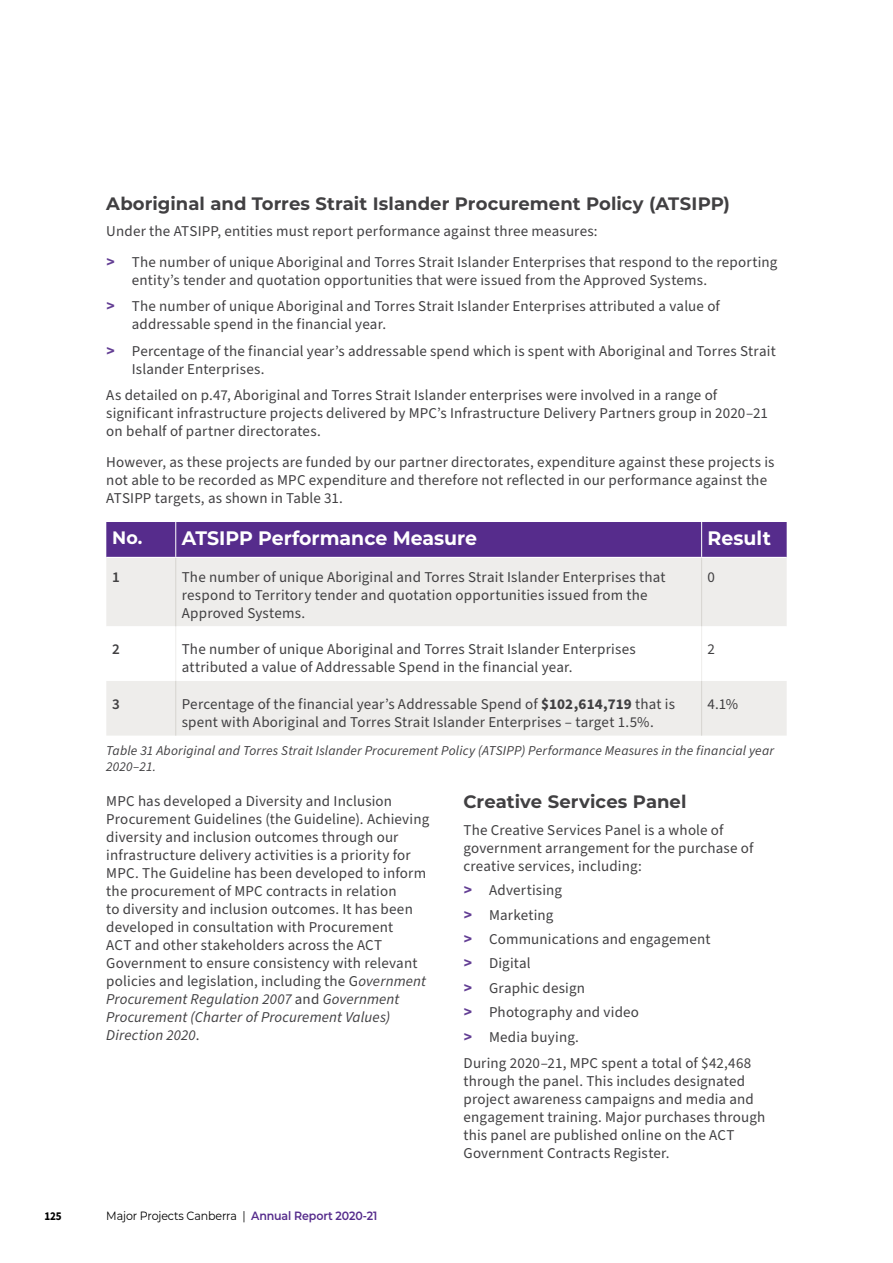
<style>
.page{position:relative;width:893px;height:1263px;background:#fff}
.page>*{position:absolute;margin:0;border:0;box-sizing:border-box;transform-origin:0 0}
.t1{font:700 19.5px "Montserrat";color:#fff}
.t2{font:700 18px "Montserrat";color:#414042}
.t3{font:15px/18px "Source Sans Pro";letter-spacing:.015em;color:#414042}
.t4{font:600 15px "Source Sans Pro";color:#414042}
.t5{font:italic 13.5px/16.5px "Source Sans Pro";letter-spacing:.015em;color:#414042}
.t6{font:12px "Montserrat";letter-spacing:-.01em;color:#000;scale:.92 1}
.t7{font:700 12px "Source Sans Pro";color:#000;scale:.92 1}
.s1{font-family:"Montserrat";font-weight:700;color:#633e94}
.s2{font-size:18px}
.s3{font-weight:700}
.s4{font-style:italic}
.s5{font-weight:600;color:#562c8c}
</style>
<div class="page">
<div style="left:106px;top:522px;width:681px;height:35px;background:#562c8c"></div>
<div style="left:106px;top:558px;width:681px;height:178px;background:#eeedeb"></div>
<svg style="left:106px;top:626px;width:681px;height:55px"></svg>
<hr style="left:175px;top:522px;width:1px;height:35px;background:#fff">
<hr style="left:701px;top:522px;width:1px;height:35px;background:#fff">
<hr style="left:175px;top:626px;width:1px;height:55px;background:#eeedeb">
<hr style="left:701px;top:626px;width:1px;height:55px;background:#eeedeb">
<hr style="left:175px;top:558px;width:1px;height:68px;background:#d6d4d0">
<hr style="left:701px;top:558px;width:1px;height:68px;background:#d6d4d0">
<hr style="left:175px;top:681px;width:1px;height:55px;background:#d6d4d0">
<hr style="left:701px;top:681px;width:1px;height:55px;background:#d6d4d0">
<p class="t2" style="left:106px;top:190px;width:625px">Aboriginal and Torres Strait Islander Procurement Policy (ATSIPP)</p>
<p class="t3" style="left:106px;top:216px;width:673px;line-height:30.8px">Under the ATSIPP, entities must report performance against three measures:<br><span class="s1">&gt;</span> The number of unique Aboriginal and Torres Strait Islander Enterprises that respond to the reporting</p>
<p class="t3" style="left:106px;top:267px;width:615px;line-height:26.5px;text-indent:26px">entity’s tender and quotation opportunities that were issued from the Approved Systems.<br><span class="s1">&gt;</span> The number of unique Aboriginal and Torres Strait Islander Enterprises attributed a value of</p>
<p class="t3" style="left:106px;top:312px;width:671px;line-height:26.5px;text-indent:26px">addressable spend in the financial year.<br><span class="s1">&gt;</span> Percentage of the financial year’s addressable spend which is spent with Aboriginal and Torres Strait</p>
<p class="t3" style="left:106px;top:356px;width:612px;line-height:26.5px;text-indent:26px">Islander Enterprises.<br>As detailed on p.47, Aboriginal and Torres Strait Islander enterprises were involved in a range of</p>
<p class="t3" style="left:106px;top:405px;width:663px">significant infrastructure projects delivered by MPC’s Infrastructure Delivery Partners group in 2020–21 on behalf of partner directorates.</p>
<p class="t3" style="left:106px;top:454px;width:670px">However, as these projects are funded by our partner directorates, expenditure against these projects is not able to be recorded as MPC expenditure and therefore not reflected in our performance against the<br>ATSIPP targets, as shown in Table 31.</p>
<h1 class="t1" style="left:112px;top:524px;width:366px"><span class="s2">No.</span> ATSIPP Performance Measure</h1>
<h1 class="t1" style="left:708px;top:524px;width:65px">Result</h1>
<p class="t4" style="left:112px;top:567px;width:9px">1</p>
<p class="t3" style="left:182px;top:568px;width:485px">The number of unique Aboriginal and Torres Strait Islander Enterprises that respond to Territory tender and quotation opportunities issued from the<br>Approved Systems.</p>
<p class="t3" style="left:708px;top:568px;width:9px">0</p>
<p class="t4" style="left:112px;top:639px;width:9px">2</p>
<p class="t3" style="left:182px;top:641px;width:455px">The number of unique Aboriginal and Torres Strait Islander Enterprises attributed a value of Addressable Spend in the financial year.</p>
<p class="t3" style="left:708px;top:641px;width:9px">2</p>
<p class="t4" style="left:112px;top:694px;width:9px">3</p>
<p class="t3" style="left:182px;top:695px;width:495px">Percentage of the financial year’s Addressable Spend of <span class="s3">$102,614,719</span> that is spent with Aboriginal and Torres Strait Islander Enterprises – target 1.5%.</p>
<p class="t3" style="left:708px;top:695px;width:32px">4.1%</p>
<p class="t5" style="left:106px;top:742px;width:669px">Table 31 Aboriginal and Torres Strait Islander Procurement Policy (ATSIPP) Performance Measures in the financial year<br>2020–21.</p>
<p class="t3" style="left:106px;top:793px;width:324px">MPC has developed a Diversity and Inclusion Procurement Guidelines (the Guideline). Achieving diversity and inclusion outcomes through our infrastructure delivery activities is a priority for MPC. The Guideline has been developed to inform the procurement of MPC contracts in relation<br>to diversity and inclusion outcomes. It has been developed in consultation with Procurement<br>ACT and other stakeholders across the ACT Government to ensure consistency with relevant policies and legislation, including the G<span class="s4">overnment Procurement Regulation 2007</span> and <span class="s4">Government Procurement (Charter of Procurement Values)<br>Direction 2020</span>.</p>
<p class="t2" style="left:463px;top:789px;width:224px">Creative Services Panel</p>
<p class="t3" style="left:463px;top:821px;width:291px">The Creative Services Panel is a whole of government arrangement for the purchase of creative services, including:</p>
<p class="t3" style="left:463px;top:879px;width:248px;line-height:24.3px"><span class="s1">&gt;</span> Advertising<br><span class="s1">&gt;</span> Marketing<br><span class="s1">&gt;</span> Communications and engagement <span class="s1">&gt;</span> Digital<br><span class="s1">&gt;</span> Graphic design<br><span class="s1">&gt;</span> Photography and video<br><span class="s1">&gt;</span> Media buying.</p>
<p class="t3" style="left:463px;top:1054px;width:303px">During 2020–21, MPC spent a total of $42,468 through the panel. This includes designated project awareness campaigns and media and engagement training. Major purchases through this panel are published online on the ACT Government Contracts Register.</p>
<p class="t7" style="left:44px;top:1208px;width:20px">125</p>
<p class="t6" style="left:106px;top:1208px;width:296px">Major Projects Canberra | <span class="s5">Annual Report 2020-21</span></p>
</div>
